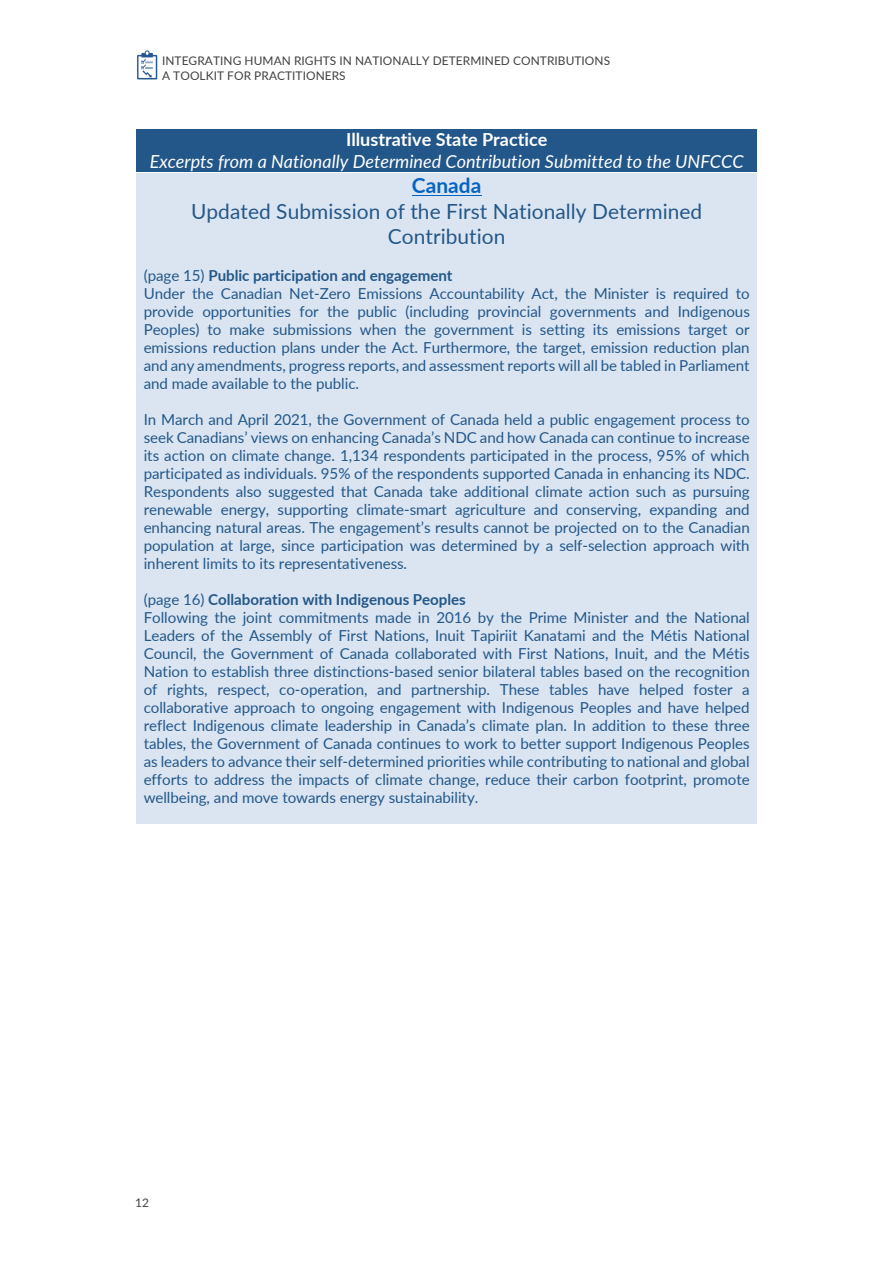
<style>
.page{position:relative;width:893px;height:1262px;background:#fff}
.page>*{position:absolute;margin:0;border:0;box-sizing:border-box;transform-origin:0 0}
.t1{font:20.85px/25.2px "Lato";letter-spacing:.005em;color:#235789;text-align:center}
.t2{font:700 20.85px "Lato";color:#0563c1}
.t3{font:italic 18px "Lato";color:#fff}
.t4{font:700 18px "Lato";color:#fff}
.t5{font:15.15px/18px "Lato";letter-spacing:-.005em;color:#235789}
.t6{font:11.85px/14.7px "Lato";letter-spacing:.005em;color:#404040}
.t7{font:11.85px "Lato";color:#434343}
.s1{font-weight:700}
</style>
<div class="page">
<img style="left:137px;top:51px;width:21px;height:28px">
<div style="left:136px;top:129px;width:621px;height:43px;background:#235789"></div>
<div style="left:136px;top:172px;width:621px;height:652px;background:#dbe5f1"></div>
<hr style="left:411px;top:195px;width:70px;height:1px;background:#0563c1">
<hr style="left:136px;top:172px;width:621px;height:1px;background:#fff">
<p class="t6" style="left:162px;top:53px;width:449px">INTEGRATING HUMAN RIGHTS IN NATIONALLY DETERMINED CONTRIBUTIONS<br>A TOOLKIT FOR PRACTITIONERS</p>
<p class="t4" style="left:346px;top:128px;width:203px">Illustrative State Practice</p>
<p class="t3" style="left:150px;top:150px;width:595px">Excerpts from a Nationally Determined Contribution Submitted to the UNFCCC</p>
<h1 class="t2" style="left:412px;top:173px;width:71px">Canada</h1>
<h1 class="t1" style="left:191px;top:198px;width:512px">Updated Submission of the First Nationally Determined<br>Contribution</h1>
<p class="t5" style="left:144px;top:266px;width:607px">(page 15) <span class="s1">Public participation and engagement<br></span>Under the Canadian Net-Zero Emissions Accountability Act, the Minister is required to provide opportunities for the public (including provincial governments and Indigenous Peoples) to make submissions when the government is setting its emissions target or emissions reduction plans under the Act. Furthermore, the target, emission reduction plan and any amendments, progress reports, and assessment reports will all be tabled in Parliament and made available to the public.</p>
<p class="t5" style="left:144px;top:410px;width:607px;text-align:justify">In March and April 2021, the Government of Canada held a public engagement process to seek Canadians’ views on enhancing Canada’s NDC and how Canada can continue to increase its action on climate change. 1,134 respondents participated in the process, 95% of which participated as individuals. 95% of the respondents supported Canada in enhancing its NDC.<br>Respondents also suggested that Canada take additional climate action such as pursuing renewable energy, supporting climate-smart agriculture and conserving, expanding and enhancing natural areas. The engagement’s results cannot be projected on to the Canadian population at large, since participation was determined by a self-selection approach with inherent limits to its representativeness.</p>
<p class="t5" style="left:144px;top:590px;width:607px">(page 16) <span class="s1">Collaboration with Indigenous Peoples<br></span>Following the joint commitments made in 2016 by the Prime Minister and the National Leaders of the Assembly of First Nations, Inuit Tapiriit Kanatami and the Métis National Council, the Government of Canada collaborated with First Nations, Inuit, and the Métis Nation to establish three distinctions-based senior bilateral tables based on the recognition of rights, respect, co-operation, and partnership. These tables have helped foster a collaborative approach to ongoing engagement with Indigenous Peoples and have helped reflect Indigenous climate leadership in Canada’s climate plan. In addition to these three tables, the Government of Canada continues to work to better support Indigenous Peoples as leaders to advance their self-determined priorities while contributing to national and global efforts to address the impacts of climate change, reduce their carbon footprint, promote wellbeing, and move towards energy sustainability.</p>
<p class="t7" style="left:135px;top:1194px;width:15px">12</p>
</div>
